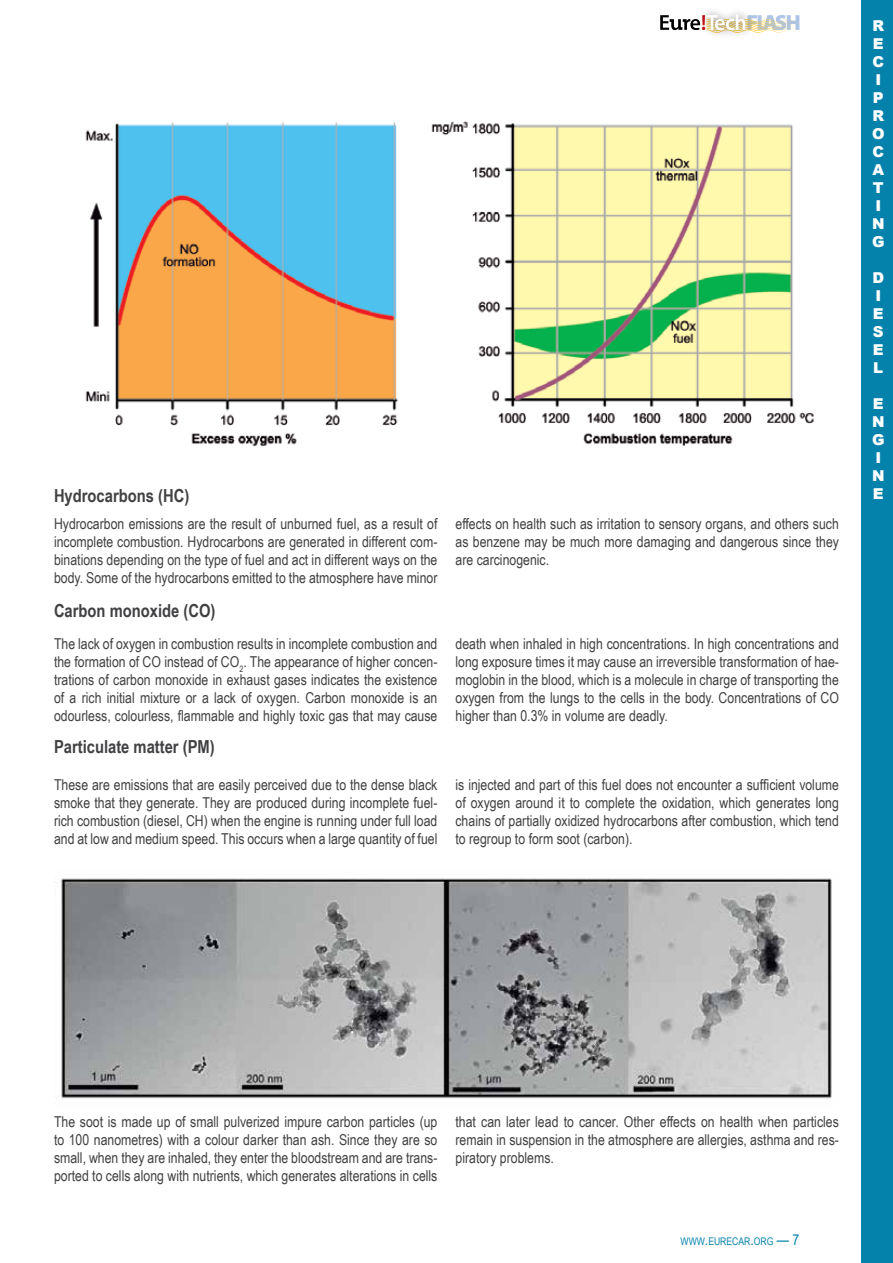
<style>
.page{position:relative;width:893px;height:1263px;background:#fff}
.page>*{position:absolute;margin:0;border:0;box-sizing:border-box;transform-origin:0 0}
.t1{font:700 18px "Arial Narrow";color:#414042}
.t2{font:15px/18px "Arial Narrow";color:#414042;text-align:justify}
.t3{font:900 15px/18px "Arial";color:#fff}
.t4{font:10.5px "Arial Narrow";color:#0482ab}
.s1{font-size:15px}
</style>
<div class="page">
<svg style="left:660px;top:14px;width:139px;height:19px"></svg>
<div style="left:862px;top:0;width:31px;height:1263px;background:#0482ab"></div>
<img style="left:85px;top:121px;width:729px;height:326px">
<img style="left:54px;top:878px;width:778px;height:221px">
<p class="t1" style="left:54px;top:482px;width:137px">Hydrocarbons (HC)</p>
<p class="t2" style="left:54px;top:515px;width:385px">Hydrocarbon emissions are the result of unburned fuel, as a result of incomplete combustion. Hydrocarbons are generated in different com&shy;binations depending on the type of fuel and act in different ways on the body. Some of the hydrocarbons emitted to the atmosphere have minor</p>
<p class="t2" style="left:455px;top:515px;width:385px">effects on health such as irritation to sensory organs, and others such as benzene may be much more damaging and dangerous since they are carcinogenic.</p>
<p class="t1" style="left:54px;top:597px;width:163px">Carbon monoxide (CO)</p>
<p class="t2" style="left:54px;top:635px;width:385px">The lack of oxygen in combustion results in incomplete combustion and the formation of CO instead of CO<sub>2</sub>. The appearance of higher concen&shy;trations of carbon monoxide in exhaust gases indicates the existence of a rich initial mixture or a lack of oxygen. Carbon monoxide is an odourless, colourless, flammable and highly toxic gas that may cause</p>
<p class="t2" style="left:455px;top:635px;width:385px">death when inhaled in high concentrations. In high concentrations and long exposure times it may cause an irreversible transformation of hae&shy;moglobin in the blood, which is a molecule in charge of transporting the oxygen from the lungs to the cells in the body. Concentrations of CO higher than 0.3% in volume are deadly.</p>
<p class="t1" style="left:54px;top:733px;width:162px">Particulate matter (PM)</p>
<p class="t2" style="left:54px;top:775px;width:385px">These are emissions that are easily perceived due to the dense black smoke that they generate. They are produced during incomplete fuel&shy;rich combustion (diesel, CH) when the engine is running under full load and at low and medium speed. This occurs when a large quantity of fuel</p>
<p class="t2" style="left:455px;top:775px;width:385px">is injected and part of this fuel does not encounter a sufficient volume of oxygen around it to complete the oxidation, which generates long chains of partially oxidized hydrocarbons after combustion, which tend to regroup to form soot (carbon).</p>
<p class="t3" style="left:872px;top:16px;width:14px">R<br>E<br>C<br>I<br>P<br>R<br>O<br>C<br>A<br>T<br>I<br>N<br>G</p>
<p class="t3" style="left:872px;top:268px;width:13px">D<br>I<br>E<br>S<br>E<br>L</p>
<p class="t3" style="left:872px;top:394px;width:14px">E<br>N<br>G<br>I<br>N<br>E</p>
<p class="t2" style="left:54px;top:1112px;width:385px">The soot is made up of small pulverized impure carbon particles (up to 100 nanometres) with a colour darker than ash. Since they are so small, when they are inhaled, they enter the bloodstream and are trans&shy;ported to cells along with nutrients, which generates alterations in cells</p>
<p class="t2" style="left:455px;top:1112px;width:385px">that can later lead to cancer. Other effects on health when particles remain in suspension in the atmosphere are allergies, asthma and res&shy;piratory problems.</p>
<p class="t4" style="left:680px;top:1233px;width:120px">WWW<span class="s1">.</span>EURECAR<span class="s1">.</span>ORG <span class="s1">— 7</span></p>
</div>
